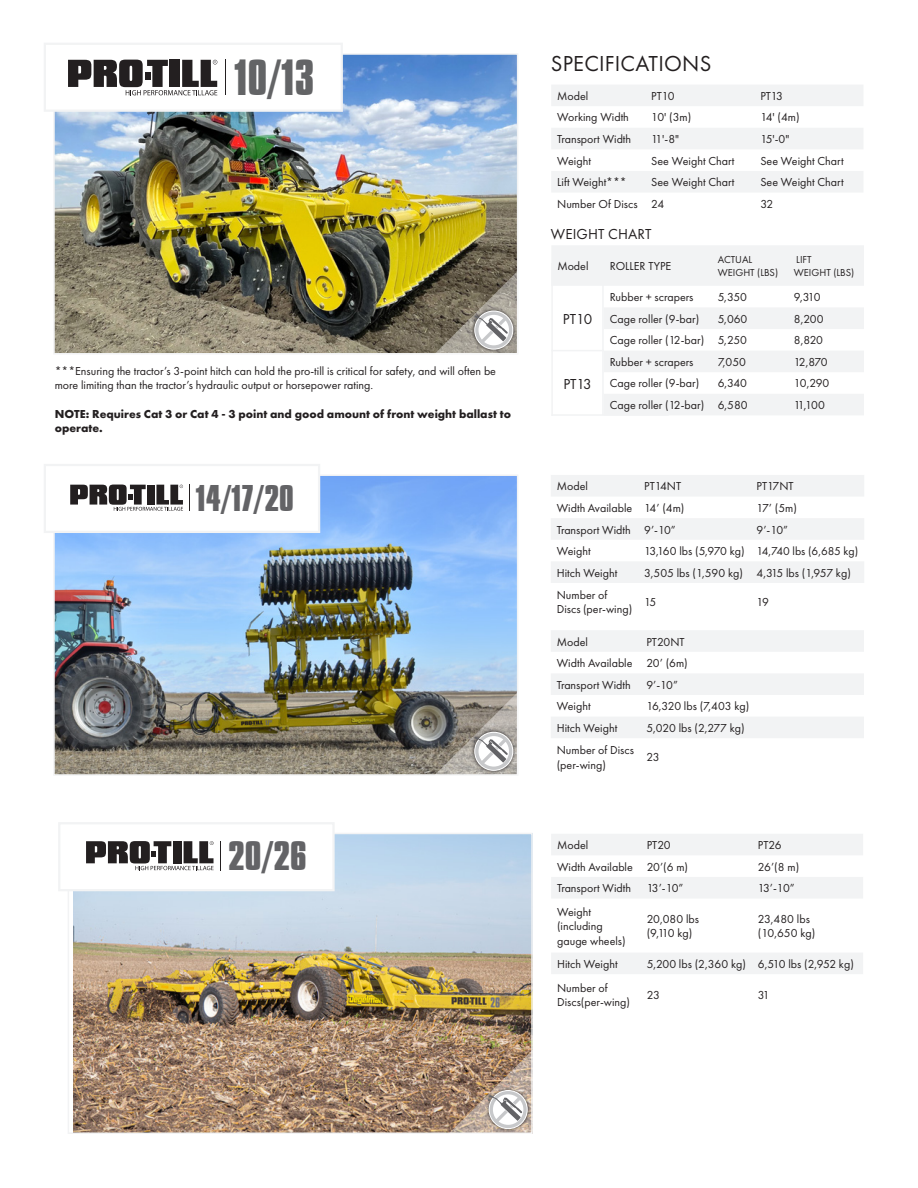
<style>
.page{position:relative;width:918px;height:1188px;background:#fff}
.page>*{position:absolute;margin:0;border:0;box-sizing:border-box;transform-origin:0 0}
.t1{font:700 43.8px "Compacta BT";color:#636466}
.t2{font:700 35.55px "Compacta BT";color:#636366}
.t3{font:700 31.95px "Compacta BT";color:#636366}
.Section_Header{font:22.5px "Futura PT";letter-spacing:.01em;color:#231f20}
.Section_Header-2{font:15px "Futura PT";letter-spacing:.01em;color:#231f20}
.Pricing_Body{font:15px "Futura PT";color:#231f20}
.Pricing_Body-2{font:12px/14.4px "Futura PT";color:#231f20}
.Disclaimer{font:12px/14.4px "Futura PT";color:#231f20}
.Disclaimer-2{font:700 12px/14.4px "Futura PT";color:#231f20}
.Pricing_Body-3{font:12px "Futura PT";letter-spacing:-.02em;color:#231f20}
.Pricing_Body-4{font:12px "Futura PT";letter-spacing:-.04em;color:#231f20}
.Pricing_Body-5{font:12px "Futura PT";letter-spacing:-.035em;color:#231f20}
.Pricing_Body-6{font:11.85px "Futura PT";color:#231f20}
.Pricing_Body-7{font:10.5px/12.6px "Futura PT";color:#231f20}
</style>
<div class="page">
<img style="left:56px;top:56px;width:459px;height:296px">
<div style="left:53px;top:53px;width:465px;height:302px;border:2px solid #f2f3f4"></div>
<svg style="left:434px;top:270px;width:84px;height:85px;background:#8f8a7e"></svg>
<svg style="left:44px;top:43px;width:300px;height:70px"></svg>
<svg style="left:551px;top:246px;width:313px;height:169px;fill:#f2f3f4"></svg>
<hr style="left:551px;top:350px;width:53px;height:1px;background:#f2f3f4">
<hr style="left:551px;top:414px;width:118px;height:2px;background:#f2f3f4">
<svg style="left:551px;top:85px;width:312px;height:107px"></svg>
<svg style="left:551px;top:834px;width:312px;height:140px"></svg>
<img style="left:73px;top:836px;width:457px;height:295px">
<div style="left:68px;top:833px;width:465px;height:301px;border:2px solid #f2f3f4"></div>
<svg style="left:58px;top:822px;width:278px;height:70px"></svg>
<img style="left:449px;top:1050px;width:84px;height:84px">
<svg style="left:551px;top:475px;width:313px;height:108px"></svg>
<svg style="left:551px;top:630px;width:313px;height:108px"></svg>
<img style="left:56px;top:477px;width:459px;height:296px">
<div style="left:53px;top:474px;width:465px;height:302px;border:2px solid #f2f3f4"></div>
<svg style="left:44px;top:464px;width:277px;height:70px"></svg>
<svg style="left:434px;top:691px;width:84px;height:85px;background:#9f9b95"></svg>
<p class="t1" style="left:234px;top:51px;width:81px">10/13</p>
<p class="Section_Header" style="left:551px;top:50px;width:162px">SPECIFICATIONS</p>
<p class="Pricing_Body-2" style="left:557px;top:88px;width:33px">Model</p>
<p class="Pricing_Body-2" style="left:651px;top:88px;width:25px">PT10</p>
<p class="Pricing_Body-2" style="left:760px;top:88px;width:24px">PT13</p>
<p class="Pricing_Body-2" style="left:557px;top:110px;width:73px">Working Width</p>
<p class="Pricing_Body-2" style="left:651px;top:110px;width:42px">10' (3m)</p>
<p class="Pricing_Body-2" style="left:760px;top:110px;width:41px">14' (4m)</p>
<p class="Pricing_Body-2" style="left:557px;top:132px;width:75px">Transport Width</p>
<p class="Pricing_Body-2" style="left:651px;top:132px;width:29px">11'-8"</p>
<p class="Pricing_Body-2" style="left:760px;top:132px;width:31px">15'-0"</p>
<p class="Pricing_Body-2" style="left:557px;top:153px;width:35px">Weight</p>
<p class="Pricing_Body-2" style="left:651px;top:153px;width:85px">See Weight Chart</p>
<p class="Pricing_Body-2" style="left:760px;top:153px;width:85px">See Weight Chart</p>
<p class="Pricing_Body-2" style="left:557px;top:175px;width:71px">Lift Weight***</p>
<p class="Pricing_Body-2" style="left:651px;top:175px;width:85px">See Weight Chart</p>
<p class="Pricing_Body-2" style="left:760px;top:175px;width:85px">See Weight Chart</p>
<p class="Pricing_Body-2" style="left:557px;top:196px;width:82px">Number Of Discs</p>
<p class="Pricing_Body-2" style="left:651px;top:196px;width:15px">24</p>
<p class="Pricing_Body-2" style="left:760px;top:196px;width:15px">32</p>
<p class="Section_Header-2" style="left:551px;top:225px;width:102px">WEIGHT CHART</p>
<p class="Pricing_Body-2" style="left:557px;top:259px;width:33px">Model</p>
<p class="Pricing_Body-2" style="left:610px;top:259px;width:63px">ROLLER TYPE</p>
<p class="Pricing_Body-7" style="left:718px;top:253px;width:62px">ACTUAL<br>WEIGHT (LBS)</p>
<p class="Pricing_Body-7" style="left:796px;top:253px;width:17px">LIFT</p>
<p class="Pricing_Body-7" style="left:794px;top:266px;width:62px">WEIGHT (LBS)</p>
<p class="Pricing_Body" style="left:563px;top:310px;width:31px">PT10</p>
<p class="Pricing_Body-2" style="left:610px;top:290px;width:85px">Rubber + scrapers</p>
<p class="Pricing_Body-2" style="left:718px;top:290px;width:31px">5,350</p>
<p class="Pricing_Body-2" style="left:794px;top:290px;width:28px">9,310</p>
<p class="Pricing_Body-2" style="left:610px;top:311px;width:91px">Cage roller (9-bar)</p>
<p class="Pricing_Body-2" style="left:718px;top:311px;width:31px">5,060</p>
<p class="Pricing_Body-2" style="left:794px;top:311px;width:31px">8,200</p>
<p class="Pricing_Body-2" style="left:610px;top:333px;width:96px">Cage roller (12-bar)</p>
<p class="Pricing_Body-2" style="left:718px;top:333px;width:31px">5,250</p>
<p class="Pricing_Body-2" style="left:794px;top:333px;width:31px">8,820</p>
<p class="Disclaimer" style="left:55px;top:364px;width:443px">***Ensuring the tractor’s 3-point hitch can hold the pro-till is critical for safety, and will often be more limiting than the tractor’s hydraulic output or horsepower rating.</p>
<p class="Disclaimer-2" style="left:55px;top:407px;width:458px">NOTE: Requires Cat 3 or Cat 4 - 3 point and good amount of front weight ballast to operate.</p>
<p class="Pricing_Body" style="left:563px;top:375px;width:30px">PT13</p>
<p class="Pricing_Body-2" style="left:610px;top:355px;width:85px">Rubber + scrapers</p>
<p class="Pricing_Body-2" style="left:718px;top:355px;width:30px">7,050</p>
<p class="Pricing_Body-2" style="left:794px;top:355px;width:35px">12,870</p>
<p class="Pricing_Body-2" style="left:610px;top:376px;width:91px">Cage roller (9-bar)</p>
<p class="Pricing_Body-2" style="left:718px;top:376px;width:31px">6,340</p>
<p class="Pricing_Body-2" style="left:794px;top:376px;width:37px">10,290</p>
<p class="Pricing_Body-2" style="left:610px;top:398px;width:96px">Cage roller (12-bar)</p>
<p class="Pricing_Body-2" style="left:718px;top:398px;width:31px">6,580</p>
<p class="Pricing_Body-2" style="left:794px;top:398px;width:33px">11,100</p>
<p class="t3" style="left:196px;top:479px;width:99px">14/17/20</p>
<p class="Pricing_Body-2" style="left:557px;top:479px;width:33px">Model</p>
<p class="Pricing_Body-2" style="left:644px;top:479px;width:39px">PT14NT</p>
<p class="Pricing_Body-2" style="left:757px;top:479px;width:39px">PT17NT</p>
<p class="Pricing_Body-2" style="left:557px;top:501px;width:77px">Width Available</p>
<p class="Pricing_Body-2" style="left:644px;top:501px;width:42px">14’ (4m)</p>
<p class="Pricing_Body-2" style="left:757px;top:501px;width:42px">17’ (5m)</p>
<p class="Pricing_Body-2" style="left:557px;top:522px;width:75px">Transport Width</p>
<p class="Pricing_Body-2" style="left:644px;top:522px;width:33px">9’-10”</p>
<p class="Pricing_Body-2" style="left:757px;top:522px;width:33px">9’-10”</p>
<p class="Pricing_Body-2" style="left:557px;top:544px;width:35px">Weight</p>
<p class="Pricing_Body-3" style="left:644px;top:544px;width:102px">13,160 lbs (5,970 kg)</p>
<p class="Pricing_Body-6" style="left:757px;top:544px;width:103px">14,740 lbs (6,685 kg)</p>
<p class="Pricing_Body-2" style="left:557px;top:565px;width:62px">Hitch Weight</p>
<p class="Pricing_Body-2" style="left:644px;top:565px;width:100px">3,505 lbs (1,590 kg)</p>
<p class="Pricing_Body-5" style="left:757px;top:566px;width:96px">4,315 lbs (1,957 kg)</p>
<p class="Pricing_Body-2" style="left:557px;top:588px;width:77px">Number of<br>Discs (per-wing)</p>
<p class="Pricing_Body-2" style="left:644px;top:595px;width:14px">15</p>
<p class="Pricing_Body-2" style="left:757px;top:595px;width:14px">19</p>
<p class="Pricing_Body-2" style="left:557px;top:634px;width:33px">Model</p>
<p class="Pricing_Body-2" style="left:646px;top:634px;width:40px">PT20NT</p>
<p class="Pricing_Body-2" style="left:557px;top:656px;width:77px">Width Available</p>
<p class="Pricing_Body-2" style="left:646px;top:656px;width:43px">20’ (6m)</p>
<p class="Pricing_Body-2" style="left:557px;top:678px;width:75px">Transport Width</p>
<p class="Pricing_Body-2" style="left:646px;top:678px;width:33px">9’-10”</p>
<p class="Pricing_Body-2" style="left:557px;top:699px;width:35px">Weight</p>
<p class="Pricing_Body-2" style="left:646px;top:699px;width:104px">16,320 lbs (7,403 kg)</p>
<p class="Pricing_Body-2" style="left:557px;top:721px;width:62px">Hitch Weight</p>
<p class="Pricing_Body-2" style="left:646px;top:721px;width:100px">5,020 lbs (2,277 kg)</p>
<p class="Pricing_Body-2" style="left:557px;top:743px;width:79px">Number of Discs (per-wing)</p>
<p class="Pricing_Body-2" style="left:646px;top:750px;width:15px">23</p>
<p class="t2" style="left:228px;top:834px;width:80px">20/26</p>
<p class="Pricing_Body-2" style="left:557px;top:838px;width:33px">Model</p>
<p class="Pricing_Body-2" style="left:647px;top:838px;width:25px">PT20</p>
<p class="Pricing_Body-2" style="left:758px;top:838px;width:25px">PT26</p>
<p class="Pricing_Body-2" style="left:557px;top:859px;width:77px">Width Available</p>
<p class="Pricing_Body-2" style="left:647px;top:859px;width:43px">20’(6 m)</p>
<p class="Pricing_Body-2" style="left:758px;top:859px;width:43px">26’(8 m)</p>
<p class="Pricing_Body-2" style="left:557px;top:881px;width:75px">Transport Width</p>
<p class="Pricing_Body-2" style="left:647px;top:881px;width:38px">13’-10”</p>
<p class="Pricing_Body-2" style="left:758px;top:881px;width:38px">13’-10”</p>
<p class="Pricing_Body-2" style="left:557px;top:904px;width:70px">Weight (including gauge wheels)</p>
<p class="Pricing_Body-2" style="left:647px;top:912px;width:54px">20,080 lbs</p>
<p class="Pricing_Body-2" style="left:758px;top:912px;width:53px">23,480 lbs</p>
<p class="Pricing_Body-2" style="left:758px;top:926px;width:59px">(10,650 kg)</p>
<p class="Pricing_Body-2" style="left:647px;top:926px;width:47px">(9,110 kg)</p>
<p class="Pricing_Body-2" style="left:557px;top:957px;width:62px">Hitch Weight</p>
<p class="Pricing_Body-2" style="left:647px;top:957px;width:101px">5,200 lbs (2,360 kg)</p>
<p class="Pricing_Body-4" style="left:758px;top:957px;width:97px">6,510 lbs (2,952 kg)</p>
<p class="Pricing_Body-2" style="left:557px;top:981px;width:74px">Number of<br>Discs(per-wing)</p>
<p class="Pricing_Body-2" style="left:647px;top:988px;width:15px">23</p>
<p class="Pricing_Body-2" style="left:758px;top:988px;width:13px">31</p>
</div>
